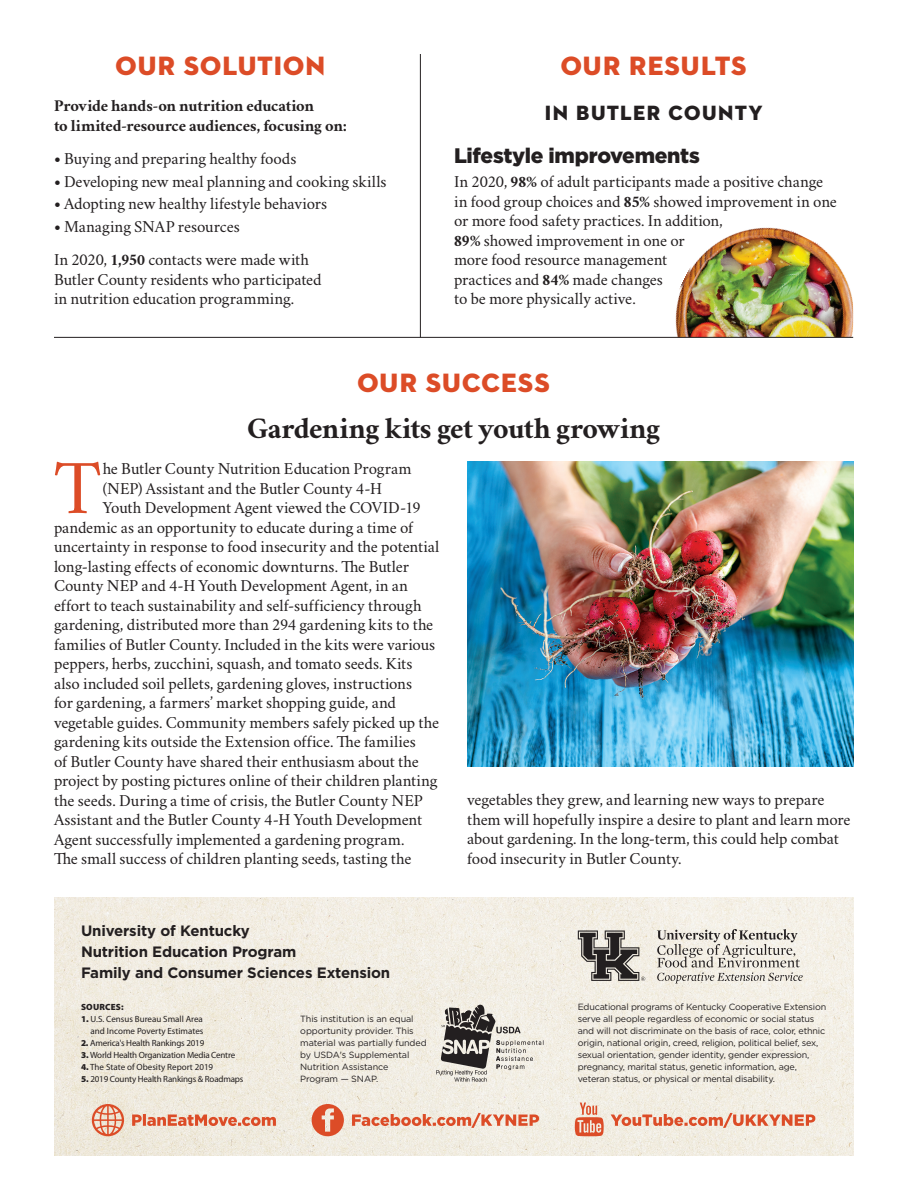
<style>
.page{position:relative;width:918px;height:1188px;background:#fff}
.page>*{position:absolute;margin:0;border:0;box-sizing:border-box;transform-origin:0 0}
.Body{font:75.45px "Crimson";color:#dc4c27}
.Headline{font:700 30px "Crimson";letter-spacing:-.015em;color:#231f20}
.Section_Heading{font:27px "Neutraface 2 Display Titling";letter-spacing:.04em;color:#dc4c27}
.Subhead{font:900 21px "Gotham";letter-spacing:-.015em;color:#231f20}
.Body_Front{font:21px "Neutraface 2 Display Titling";letter-spacing:.07em;color:#231f20}
.Body-2{font:16.5px/19.5px "Crimson";letter-spacing:-.01em;color:#231f20}
.Body_Front-2{font:16.5px/19.5px "Crimson";letter-spacing:-.01em;color:#231f20}
.Body_Front-3{font:700 16.5px/19.5px "Crimson";letter-spacing:-.01em;color:#231f20}
.Credit_box_heading{font:700 15px "Gotham";letter-spacing:-.01em;color:#231f20}
.t1{font:9px/12px "Gotham";letter-spacing:-.02em;color:#231f20}
.Sources{font:9px "Myriad Pro";letter-spacing:-.02em;color:#231f20}
.Sources-2{font:9px/12px "Myriad Pro";color:#231f20;text-align:right}
.Sources-3{font:900 9px "Myriad Pro";letter-spacing:.02em;color:#231f20}
.s1{font-weight:700}
.s2{font-weight:900}
</style>
<div class="page">
<img style="left:54px;top:897px;width:799px;height:259px">
<img style="left:671px;top:227px;width:182px;height:110px">
<hr style="left:420px;top:54px;width:1px;height:283px;background:#231f20">
<hr style="left:54px;top:337px;width:799px;height:1px;background:#231f20">
<svg style="left:578px;top:931px;width:67px;height:50px;background:#8c8883"></svg>
<svg style="left:657px;top:929px;width:146px;height:54px;background:#cdc9c1"></svg>
<svg style="left:436px;top:1005px;width:108px;height:77px;background:#b7b3ad"></svg>
<svg style="left:312px;top:1104px;width:32px;height:32px"></svg>
<svg style="left:352px;top:1113px;width:187px;height:15px;background:#e8ad98"></svg>
<svg style="left:132px;top:1114px;width:144px;height:12px;background:#e59a81"></svg>
<svg style="left:92px;top:1104px;width:32px;height:32px"></svg>
<svg style="left:611px;top:1113px;width:204px;height:15px;background:#e8ae99"></svg>
<svg style="left:575px;top:1103px;width:29px;height:33px"></svg>
<img style="left:467px;top:462px;width:386px;height:304px">
<p class="Section_Heading" style="left:115px;top:49px;width:211px">OUR SOLUTION</p>
<p class="Section_Heading" style="left:561px;top:49px;width:187px">OUR RESULTS</p>
<p class="Body_Front-3" style="left:54px;top:96px;width:295px">Provide hands-on nutrition education<br>to limited-resource audiences, focusing on:</p>
<p class="Body_Front-2" style="left:54px;top:148px;width:244px"><span class="s1">•</span> Buying and preparing healthy foods</p>
<p class="Body_Front-2" style="left:54px;top:170px;width:334px"><span class="s1">•</span> Developing new meal planning and cooking skills</p>
<p class="Body_Front-2" style="left:54px;top:193px;width:275px"><span class="s1">•</span> Adopting new healthy lifestyle behaviors</p>
<p class="Body_Front-2" style="left:54px;top:216px;width:187px"><span class="s1">•</span> Managing SNAP resources</p>
<p class="Body_Front-2" style="left:54px;top:249px;width:269px">In 2020, <span class="s1">1,950</span> contacts were made with<br>Butler County residents who participated in nutrition education programming.</p>
<p class="Body_Front" style="left:545px;top:99px;width:219px">IN BUTLER COUNTY</p>
<p class="Subhead" style="left:454px;top:141px;width:247px">Lifestyle improvements</p>
<p class="Body_Front-2" style="left:454px;top:171px;width:384px">In 2020, <span class="s1">98%</span> of adult participants made a positive change in food group choices and <span class="s1">85%</span> showed improvement in one or more food safety practices. In addition,<br><span class="s1">89%</span> showed improvement in one or<br>more food resource management<br>practices and <span class="s1">84%</span> made changes<br>to be more physically active.</p>
<p class="Section_Heading" style="left:357px;top:366px;width:194px">OUR SUCCESS</p>
<p class="Headline" style="left:247px;top:406px;width:415px">Gardening kits get youth growing</p>
<p class="Body" style="left:54px;top:437px;width:49px">T</p>
<p class="Body-2" style="left:103px;top:458px;width:310px">he Butler County Nutrition Education Program</p>
<p class="Body-2" style="left:103px;top:477px;width:281px">(NEP) Assistant and the Butler County 4-H</p>
<p class="Body-2" style="left:103px;top:497px;width:319px">Youth Development Agent viewed the COVID-19</p>
<p class="Body-2" style="left:54px;top:516px;width:361px">pandemic as an opportunity to educate during a time of</p>
<p class="Body-2" style="left:54px;top:536px;width:387px">uncertainty in response to food insecurity and the potential</p>
<p class="Body-2" style="left:54px;top:555px;width:357px">long-lasting effects of economic downturns. The Butler</p>
<p class="Body-2" style="left:54px;top:575px;width:356px">County NEP and 4-H Youth Development Agent, in an</p>
<p class="Body-2" style="left:54px;top:594px;width:369px">effort to teach sustainability and self-sufficiency through</p>
<p class="Body-2" style="left:54px;top:614px;width:381px">gardening, distributed more than 294 gardening kits to the</p>
<p class="Body-2" style="left:54px;top:633px;width:383px">families of Butler County. Included in the kits were various</p>
<p class="Body-2" style="left:54px;top:653px;width:360px">peppers, herbs, zucchini, squash, and tomato seeds. Kits</p>
<p class="Body-2" style="left:54px;top:672px;width:360px">also included soil pellets, gardening gloves, instructions</p>
<p class="Body-2" style="left:54px;top:692px;width:344px">for gardening, a farmers’ market shopping guide, and</p>
<p class="Body-2" style="left:54px;top:711px;width:387px">vegetable guides. Community members safely picked up the</p>
<p class="Body-2" style="left:54px;top:731px;width:363px">gardening kits outside the Extension office. The families</p>
<p class="Body-2" style="left:54px;top:750px;width:366px">of Butler County have shared their enthusiasm about the</p>
<p class="Body-2" style="left:54px;top:770px;width:385px">project by posting pictures online of their children planting</p>
<p class="Body-2" style="left:54px;top:789px;width:370px">the seeds. During a time of crisis, the Butler County NEP</p>
<p class="Body-2" style="left:54px;top:809px;width:370px">Assistant and the Butler County 4-H Youth Development</p>
<p class="Body-2" style="left:54px;top:828px;width:352px">Agent successfully implemented a gardening program.</p>
<p class="Body-2" style="left:54px;top:848px;width:359px">The small success of children planting seeds, tasting the</p>
<p class="Credit_box_heading" style="left:81px;top:921px;width:170px">University of Kentucky</p>
<p class="Credit_box_heading" style="left:81px;top:942px;width:217px">Nutrition Education Program</p>
<p class="Credit_box_heading" style="left:81px;top:963px;width:311px">Family and Consumer Sciences Extension</p>
<p class="t1" style="left:300px;top:1013px;width:128px">This institution is an equal opportunity provider. This material was partially funded by USDA's Supplemental<br>Nutrition Assistance<br>Program — SNAP.</p>
<p class="Sources-3" style="left:81px;top:1002px;width:44px">SOURCES:</p>
<p class="Sources-2" style="left:81px;top:1013px;width:124px"><span class="s2">1.</span> U.S. Census Bureau Small Area and Income Poverty Estimates</p>
<p class="Sources" style="left:81px;top:1038px;width:125px"><span class="s2">2.</span> America's Health Rankings 2019</p>
<p class="Sources" style="left:81px;top:1050px;width:156px"><span class="s2">3.</span> World Health Organization Media Centre</p>
<p class="Sources-2" style="left:81px;top:1061px;width:134px"><span class="s2">4.</span> The State of Obesity Report 2019</p>
<p class="Sources" style="left:81px;top:1074px;width:164px"><span class="s2">5.</span> 2019 County Health Rankings &amp; Roadmaps</p>
<p class="Body-2" style="left:467px;top:789px;width:385px">vegetables they grew, and learning new ways to prepare them will hopefully inspire a desire to plant and learn more about gardening. In the long-term, this could help combat food insecurity in Butler County.</p>
<p class="t1" style="left:578px;top:1001px;width:250px">Educational programs of Kentucky Cooperative Extension serve all people regardless of economic or social status and will not discriminate on the basis of race, color, ethnic origin, national origin, creed, religion, political belief, sex, sexual orientation, gender identity, gender expression, pregnancy, marital status, genetic information, age, veteran status, or physical or mental disability.</p>
</div>
